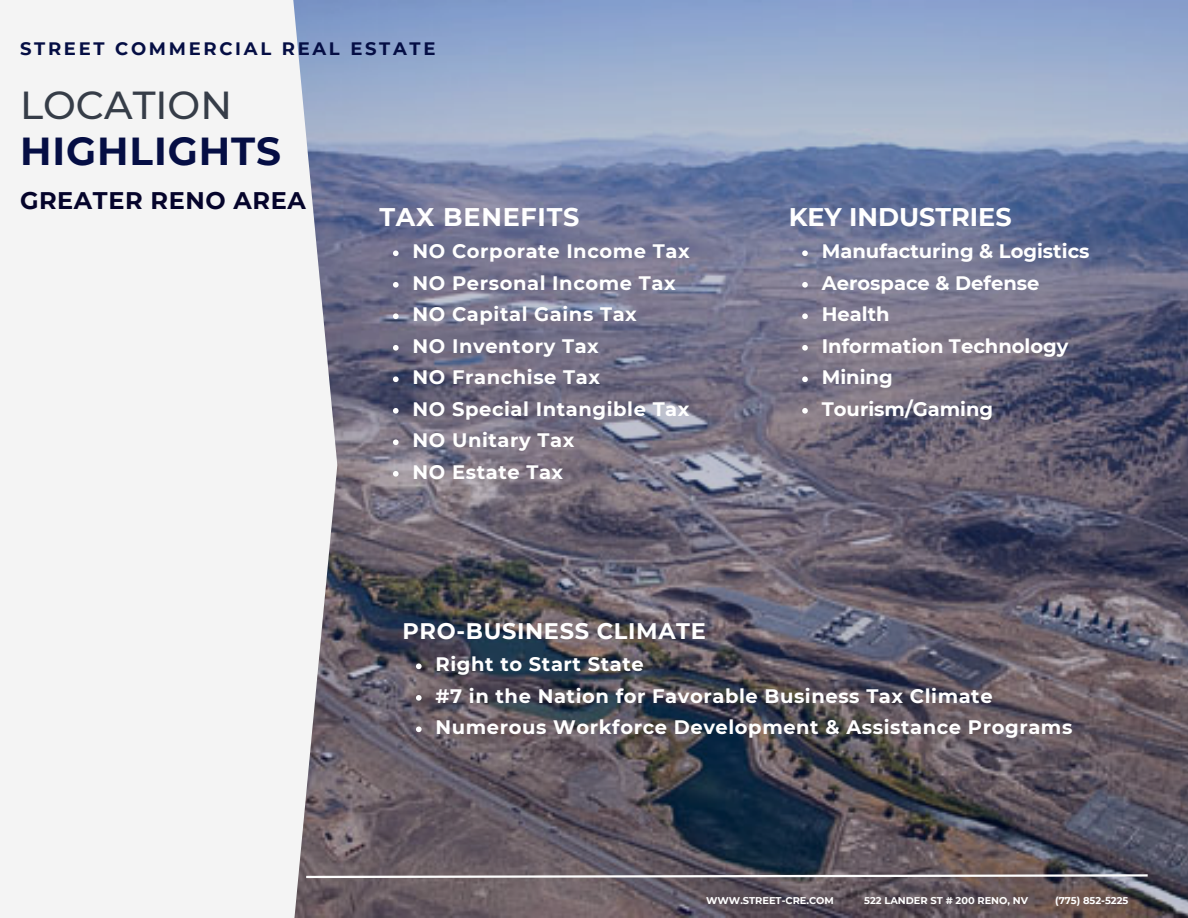
<style>
.page{position:relative;width:1188px;height:918px;background:#fff}
.page>*{position:absolute;margin:0;border:0;box-sizing:border-box;transform-origin:0 0}
.t1{font:700 39px "Montserrat";letter-spacing:.025em;color:#050e44}
.t2{font:500 39px "Montserrat";color:#363d48}
.t3{font:700 25.5px "Montserrat";color:#fff}
.t4{font:700 25.5px "Montserrat";letter-spacing:.03em;color:#fff}
.t5{font:700 24px "Montserrat";letter-spacing:.025em;color:#05042b}
.t6{font:700 22.5px "Montserrat";letter-spacing:.03em;color:#fff}
.t7{font:700 19.5px "Montserrat";letter-spacing:.03em;color:#fff}
.t8{font:700 19.5px "Montserrat";color:#fff}
.t9{font:700 18px "Montserrat";letter-spacing:.15em;color:#050e44}
.t10{font:700 9.9px "Montserrat";color:#fff}
</style>
<div class="page">
<img style="left:337px;top:0;width:851px;height:918px">
<div style="left:0;top:0;width:337px;height:918px;background:#f4f4f4"></div>
<svg style="left:304px;top:873px;width:846px;height:6px"></svg>
<svg style="left:393px;top:250px;width:6px;height:6px"></svg>
<svg style="left:393px;top:282px;width:6px;height:6px"></svg>
<svg style="left:393px;top:313px;width:6px;height:6px"></svg>
<svg style="left:393px;top:345px;width:6px;height:6px"></svg>
<svg style="left:393px;top:376px;width:6px;height:6px"></svg>
<svg style="left:393px;top:408px;width:6px;height:6px"></svg>
<svg style="left:393px;top:439px;width:6px;height:6px"></svg>
<svg style="left:393px;top:471px;width:6px;height:6px"></svg>
<svg style="left:802px;top:250px;width:6px;height:6px"></svg>
<svg style="left:802px;top:282px;width:6px;height:6px"></svg>
<svg style="left:802px;top:313px;width:6px;height:6px"></svg>
<svg style="left:802px;top:345px;width:6px;height:6px"></svg>
<svg style="left:802px;top:376px;width:6px;height:6px"></svg>
<svg style="left:802px;top:408px;width:6px;height:6px"></svg>
<svg style="left:416px;top:664px;width:6px;height:5px"></svg>
<svg style="left:416px;top:695px;width:6px;height:6px"></svg>
<svg style="left:416px;top:727px;width:6px;height:5px"></svg>
<p class="t9" style="left:20px;top:37px;width:417px">STREET COMMERCIAL REAL ESTATE</p>
<p class="t2" style="left:20px;top:82px;width:214px">LOCATION</p>
<p class="t1" style="left:20px;top:128px;width:263px">HIGHLIGHTS</p>
<p class="t5" style="left:20px;top:186px;width:287px">GREATER RENO AREA</p>
<p class="t4" style="left:379px;top:201px;width:202px">TAX BENEFITS</p>
<p class="t7" style="left:413px;top:239px;width:279px">NO Corporate Income Tax</p>
<p class="t7" style="left:413px;top:271px;width:265px">NO Personal Income Tax</p>
<p class="t7" style="left:413px;top:302px;width:226px">NO Capital Gains Tax</p>
<p class="t7" style="left:413px;top:334px;width:188px">NO Inventory Tax</p>
<p class="t7" style="left:413px;top:365px;width:189px">NO Franchise Tax</p>
<p class="t7" style="left:413px;top:397px;width:278px">NO Special Intangible Tax</p>
<p class="t7" style="left:413px;top:428px;width:163px">NO Unitary Tax</p>
<p class="t7" style="left:413px;top:460px;width:152px">NO Estate Tax</p>
<p class="t3" style="left:789px;top:201px;width:224px">KEY INDUSTRIES</p>
<p class="t8" style="left:822px;top:239px;width:269px">Manufacturing &amp; Logistics</p>
<p class="t8" style="left:822px;top:271px;width:219px">Aerospace &amp; Defense</p>
<p class="t7" style="left:822px;top:302px;width:69px">Health</p>
<p class="t8" style="left:822px;top:334px;width:248px">Information Technology</p>
<p class="t7" style="left:822px;top:365px;width:72px">Mining</p>
<p class="t8" style="left:822px;top:397px;width:173px">Tourism/Gaming</p>
<p class="t6" style="left:402px;top:617px;width:305px">PRO-BUSINESS CLIMATE</p>
<p class="t7" style="left:436px;top:653px;width:210px">Right to Start State</p>
<p class="t7" style="left:436px;top:684px;width:559px">#7 in the Nation for Favorable Business Tax Climate</p>
<p class="t7" style="left:436px;top:716px;width:638px">Numerous Workforce Development &amp; Assistance Programs</p>
<p class="t10" style="left:706px;top:894px;width:129px">WWW.STREET-CRE.COM</p>
<p class="t10" style="left:864px;top:894px;width:165px">522 LANDER ST # 200 RENO, NV</p>
<p class="t10" style="left:1055px;top:894px;width:75px">(775) 852-5225</p>
</div>
